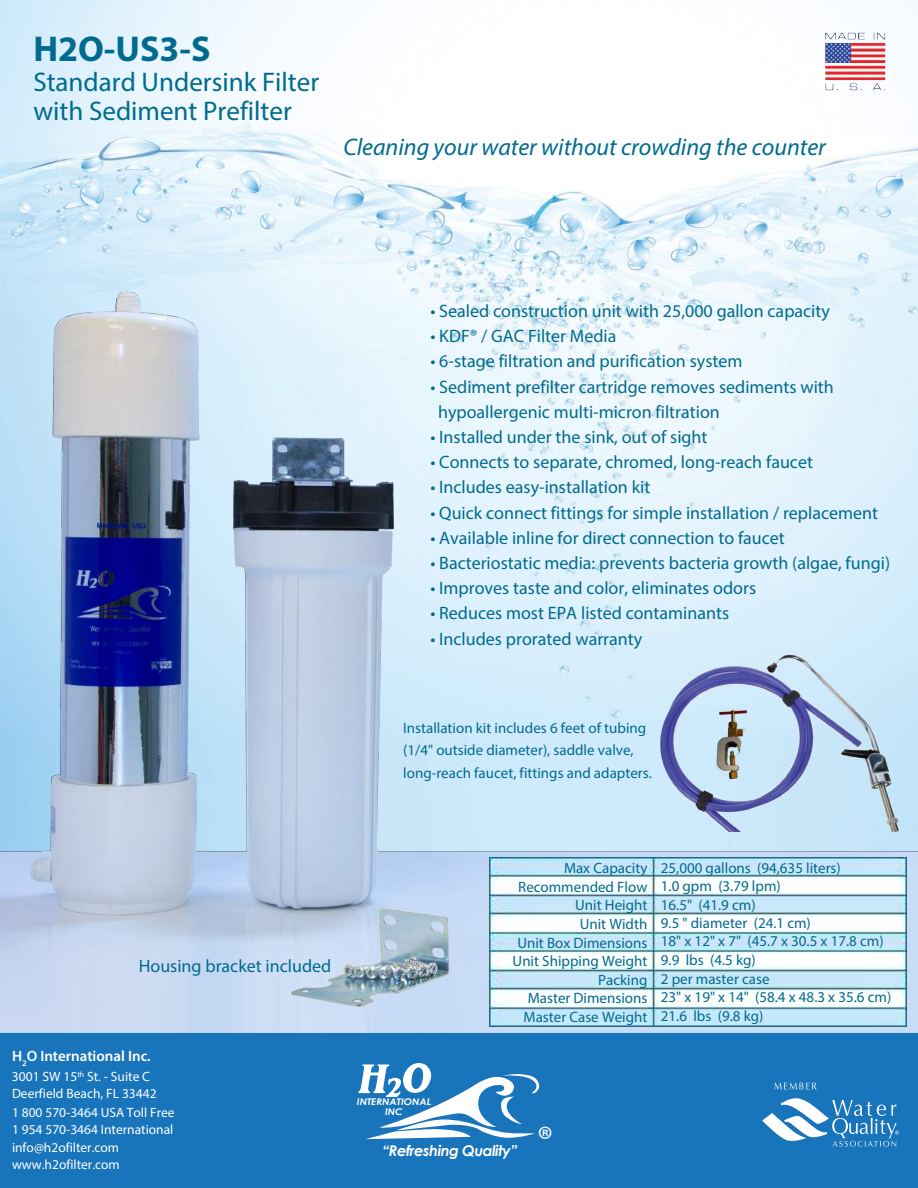
<style>
.page{position:relative;width:918px;height:1188px;background:#fff}
.page>*{position:absolute;margin:0;border:0;box-sizing:border-box;transform-origin:0 0}
.t1{font:37.05px "Myriad Pro";color:#fff}
.t2{font:700 36px "Myriad Pro";color:#006b8e}
.t3{font:27px/29px "Myriad Pro";color:#006b8e}
.t4{font:italic 24px "Myriad Pro";color:#006b8e}
.t5{font:18px/25.2px "Myriad Pro";color:#006b8e}
.t6{font:15px/18.6px "Myriad Pro";color:#006b8e}
.t7{font:600 15px "Myriad Pro";color:#fff}
.t8{font:italic 700 14.85px "Century Gothic";letter-spacing:-.03em;color:#fff}
.t9{font:13.5px/17.5px "Myriad Pro";color:#fff}
.t10{font:italic 700 9.3px/9.3px "Century Gothic";color:#fff;text-align:center;scale:1.07 1}
</style>
<div class="page">
<img style="left:1px;top:102px;width:917px;height:931px">
<div style="left:0;top:1033px;width:918px;height:155px;background:#1874bb"></div>
<svg style="left:761px;top:1098px;width:138px;height:49px"></svg>
<svg style="left:774px;top:1083px;width:43px;height:6px"></svg>
<svg style="left:358px;top:1063px;width:183px;height:76px"></svg>
<img style="left:819px;top:29px;width:72px;height:66px">
<img style="left:659px;top:654px;width:244px;height:178px">
<img style="left:716px;top:709px;width:34px;height:73px">
<img style="left:490px;top:857px;width:417px;height:170px">
<img style="left:280px;top:853px;width:209px;height:209px">
<h2 class="t2" style="left:33px;top:26px;width:179px">H2O-US3-S</h2>
<h3 class="t3" style="left:33px;top:67px;width:287px">Standard Undersink Filter with Sediment Prefilter</h3>
<h3 class="t4" style="left:343px;top:132px;width:484px">Cleaning your water without crowding the counter</h3>
<p class="t5" style="left:430px;top:298px;width:401px">• Sealed construction unit with 25,000 gallon capacity</p>
<p class="t5" style="left:430px;top:323px;width:188px">• KDF® / GAC Filter Media</p>
<p class="t5" style="left:430px;top:348px;width:314px">• 6-stage filtration and purification system</p>
<p class="t5" style="left:438px;top:374px;width:397px;text-indent:-8px">• Sediment prefilter cartridge removes sediments with hypoallergenic multi-micron filtration</p>
<p class="t5" style="left:430px;top:424px;width:279px">• Installed under the sink, out of sight</p>
<p class="t5" style="left:430px;top:449px;width:384px">• Connects to separate, chromed, long-reach faucet</p>
<p class="t5" style="left:430px;top:474px;width:221px">• Includes easy-installation kit</p>
<p class="t5" style="left:430px;top:500px;width:449px">• Quick connect fittings for simple installation / replacement</p>
<p class="t5" style="left:430px;top:525px;width:356px">• Available inline for direct connection to faucet</p>
<p class="t5" style="left:430px;top:550px;width:461px">• Bacteriostatic media: prevents bacteria growth (algae, fungi)</p>
<p class="t5" style="left:430px;top:575px;width:327px">• Improves taste and color, eliminates odors</p>
<p class="t5" style="left:430px;top:600px;width:300px">• Reduces most EPA listed contaminants</p>
<p class="t5" style="left:430px;top:626px;width:213px">• Includes prorated warranty</p>
<p class="t6" style="left:403px;top:717px;width:250px;line-height:22.5px">Installation kit includes 6 feet of tubing (1/4" outside diameter), saddle valve, long-reach faucet, fittings and adapters.</p>
<p class="t5" style="left:139px;top:953px;width:194px">Housing bracket included</p>
<p class="t7" style="left:12px;top:1047px;width:140px">H<sub>2</sub>O International Inc.</p>
<p class="t9" style="left:12px;top:1068px;width:164px">3001 SW 15<sup>th</sup> St. - Suite C<br>Deerfield Beach, FL 33442<br>1 800 570-3464 USA Toll Free<br>1 954 570-3464 International info@h2ofilter.com www.h2ofilter.com</p>
<p class="t6" style="left:513px;top:859px;width:136px;text-align:right">Max Capacity<br>Recommended Flow<br>Unit Height<br>Unit Width<br>Unit Box Dimensions<br>Unit Shipping Weight<br>Packing<br>Master Dimensions<br>Master Case Weight</p>
<p class="t6" style="left:661px;top:858px;width:232px">25,000 gallons (94,635 liters)<br>1.0 gpm (3.79 lpm)<br>16.5" (41.9 cm)<br>9.5 " diameter (24.1 cm)<br>18" x 12" x 7" (45.7 x 30.5 x 17.8 cm)<br>9.9 lbs (4.5 kg)<br>2 per master case<br>23" x 19" x 14" (58.4 x 48.3 x 35.6 cm)<br>21.6 lbs (9.8 kg)</p>
<p class="t10" style="left:357px;top:1097px;width:71px">INTERNATIONAL<br>INC</p>
<p class="t8" style="left:382px;top:1139px;width:137px">“Refreshing Quality”</p>
<h1 class="t1" style="left:537px;top:1117px;width:17px">®</h1>
</div>
